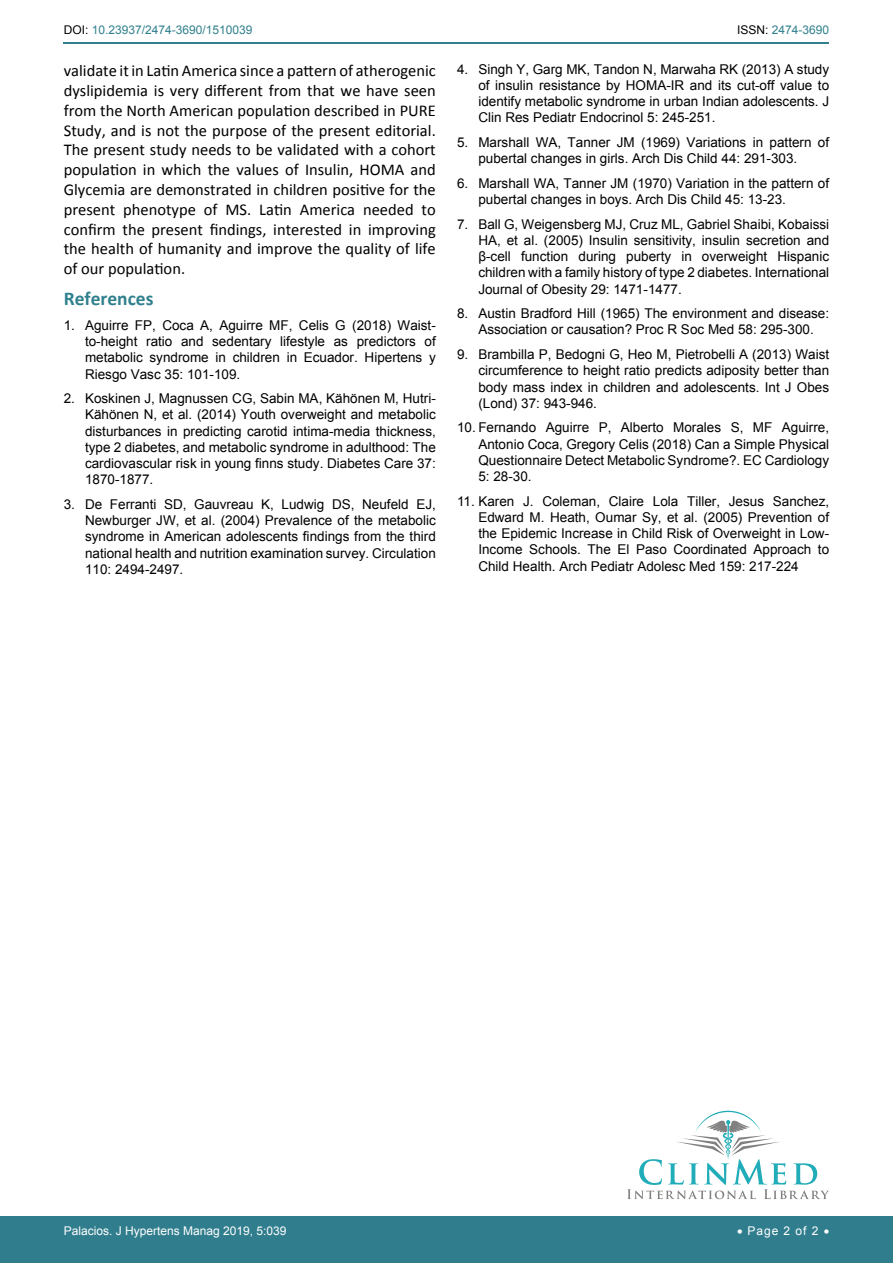
<style>
.page{position:relative;width:893px;height:1263px;background:#fff}
.page>*{position:absolute;margin:0;border:0;box-sizing:border-box;transform-origin:0 0}
.t1{font:700 19.5px "Calibri";color:#30808d}
.t2{font:16.5px/19.8px "Calibri";color:#000;text-align:justify}
.t3{font:13.5px/16.2px "Arial";color:#000;text-align:justify}
.t4{font:12px "Arial";color:#30808d}
.t5{font:12px "Arial";color:#fff}
.s1{color:#000}
</style>
<div class="page">
<hr style="left:64px;top:42px;width:765px;height:2px;background:#30808d">
<div style="left:0;top:1217px;width:893px;height:46px;background:#307d8d"></div>
<svg style="left:627px;top:1111px;width:202px;height:88px"></svg>
<p class="t4" style="left:64px;top:22px;width:190px"><span class="s1">DOI:</span> 10.23937/2474-3690/1510039</p>
<p class="t4" style="left:737px;top:22px;width:94px"><span class="s1">ISSN:</span> 2474-3690</p>
<p class="t2" style="left:64px;top:61px;width:374px">validate it in Latin America since a pattern of atherogenic dyslipidemia is very different from that we have seen from the North American population described in PURE Study, and is not the purpose of the present editorial.<br>The present study needs to be validated with a cohort population in which the values of Insulin, HOMA and Glycemia are demonstrated in children positive for the present phenotype of MS. Latin America needed to confirm the present findings, interested in improving the health of humanity and improve the quality of life of our population.</p>
<h1 class="t1" style="left:64px;top:286px;width:91px">References</h1>
<p class="t3" style="left:85px;top:317px;width:352px;text-indent:-21px">1. Aguirre FP, Coca A, Aguirre MF, Celis G (2018) Waist&shy;to-height ratio and sedentary lifestyle as predictors of metabolic syndrome in children in Ecuador. Hipertens y Riesgo Vasc 35: 101-109.</p>
<p class="t3" style="left:85px;top:390px;width:352px;text-indent:-21px">2. Koskinen J, Magnussen CG, Sabin MA, Kähönen M, Hutri-Kähönen N, et al. (2014) Youth overweight and metabolic disturbances in predicting carotid intima-media thickness, type 2 diabetes, and metabolic syndrome in adulthood: The cardiovascular risk in young finns study. Diabetes Care 37:<br>1870-1877.</p>
<p class="t3" style="left:85px;top:496px;width:352px;text-indent:-21px">3. De Ferranti SD, Gauvreau K, Ludwig DS, Neufeld EJ, Newburger JW, et al. (2004) Prevalence of the metabolic syndrome in American adolescents findings from the third national health and nutrition examination survey. Circulation 110: 2494-2497.</p>
<p class="t3" style="left:478px;top:61px;width:352px;text-indent:-21px">4. Singh Y, Garg MK, Tandon N, Marwaha RK (2013) A study of insulin resistance by HOMA-IR and its cut-off value to identify metabolic syndrome in urban Indian adolescents. J Clin Res Pediatr Endocrinol 5: 245-251.</p>
<p class="t3" style="left:478px;top:134px;width:352px;text-indent:-21px">5. Marshall WA, Tanner JM (1969) Variations in pattern of pubertal changes in girls. Arch Dis Child 44: 291-303.</p>
<p class="t3" style="left:478px;top:175px;width:352px;text-indent:-21px">6. Marshall WA, Tanner JM (1970) Variation in the pattern of pubertal changes in boys. Arch Dis Child 45: 13-23.</p>
<p class="t3" style="left:478px;top:216px;width:352px;text-indent:-21px">7. Ball G, Weigensberg MJ, Cruz ML, Gabriel Shaibi, Kobaissi HA, et al. (2005) Insulin sensitivity, insulin secretion and β-cell function during puberty in overweight Hispanic children with a family history of type 2 diabetes. International Journal of Obesity 29: 1471-1477.</p>
<p class="t3" style="left:457px;top:306px;width:374px;text-align:center">8. Austin Bradford Hill (1965) The environment and disease:<br>Association or causation? Proc R Soc Med 58: 295-300.</p>
<p class="t3" style="left:478px;top:346px;width:352px;text-indent:-21px">9. Brambilla P, Bedogni G, Heo M, Pietrobelli A (2013) Waist circumference to height ratio predicts adiposity better than body mass index in children and adolescents. Int J Obes (Lond) 37: 943-946.</p>
<p class="t3" style="left:478px;top:420px;width:352px;text-indent:-21px">10. Fernando Aguirre P, Alberto Morales S, MF Aguirre, Antonio Coca, Gregory Celis (2018) Can a Simple Physical Questionnaire Detect Metabolic Syndrome?. EC Cardiology 5: 28-30.</p>
<p class="t3" style="left:478px;top:493px;width:352px;text-indent:-21px">11. Karen J. Coleman, Claire Lola Tiller, Jesus Sanchez, Edward M. Heath, Oumar Sy, et al. (2005) Prevention of the Epidemic Increase in Child Risk of Overweight in Low-Income Schools. The El Paso Coordinated Approach to Child Health. Arch Pediatr Adolesc Med 159: 217-224</p>
<p class="t5" style="left:64px;top:1223px;width:224px">Palacios. J Hypertens Manag 2019, 5:039</p>
<p class="t5" style="left:737px;top:1223px;width:94px">• Page 2 of 2 •</p>
</div>
